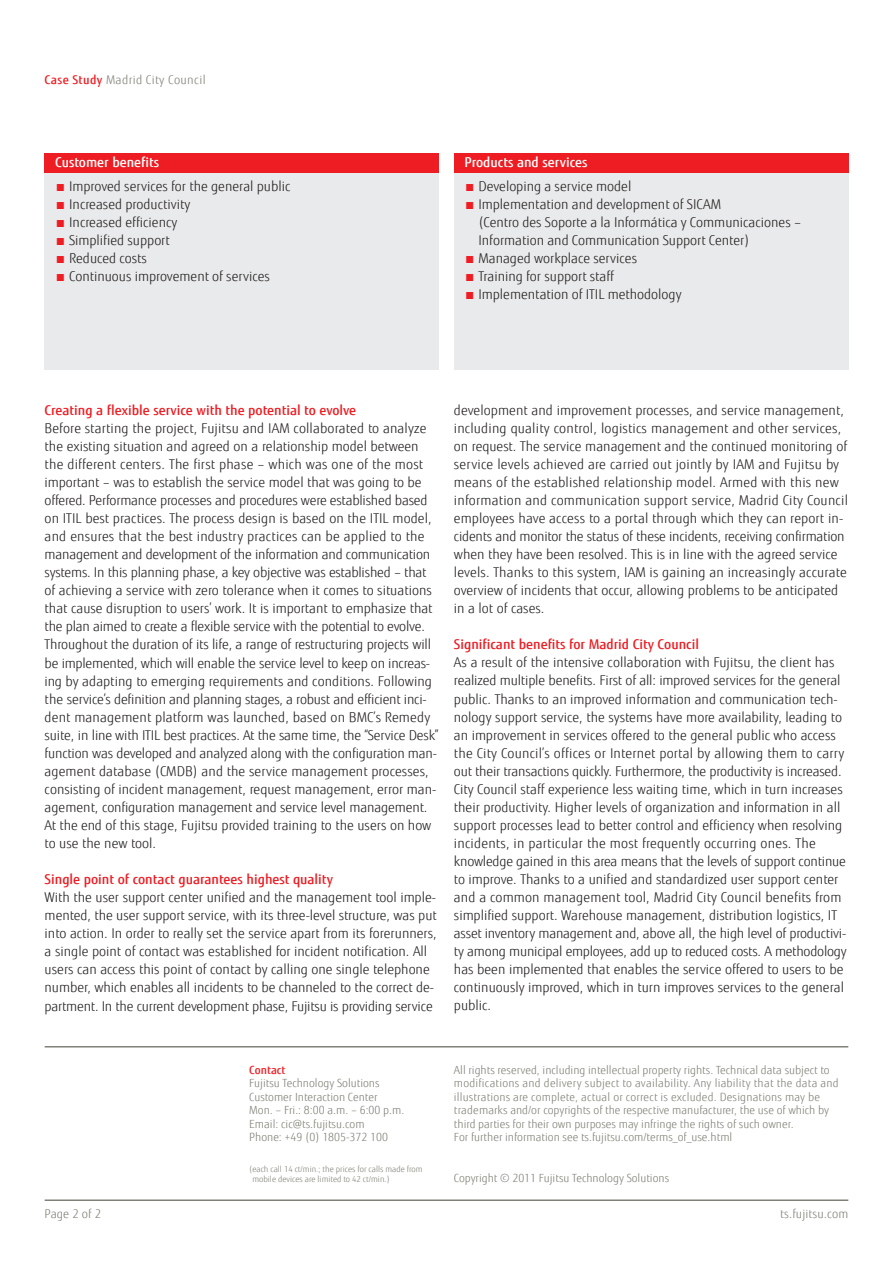
<style>
.page{position:relative;width:893px;height:1263px;background:#fff}
.page>*{position:absolute;margin:0;border:0;box-sizing:border-box;transform-origin:0 0}
.t1{font:300 13.5px/18px "Fujitsu Sans";color:#231f20}
.t2{font:500 13.5px "Fujitsu Sans";color:#ee1d23}
.t3{font:500 13.5px "Fujitsu Sans";color:#fff}
.t4{font:300 12px "Fujitsu Sans";letter-spacing:.025em;color:#818178}
.t5{font:300 11.25px/13.5px "Fujitsu Sans";color:#818178}
.t6{font:500 11.25px "Fujitsu Sans";color:#ee1d23}
.t7{font:300 8.25px/9.8px "Fujitsu Sans";color:#818178}
.s1{font-weight:500;color:#ee1d23}
.s2{color:#ee1d23}
</style>
<div class="page">
<div style="left:45px;top:153px;width:394px;height:217px;background:#e9eaeb"></div>
<div style="left:454px;top:153px;width:394px;height:217px;background:#e9eaeb"></div>
<hr style="left:45px;top:1046px;width:803px;height:1px;background:#818178">
<hr style="left:45px;top:1199px;width:803px;height:2px;background:#818178">
<div style="left:454px;top:153px;width:394px;height:19px;background:#ee1d23"></div>
<div style="left:45px;top:153px;width:394px;height:19px;background:#ee1d23"></div>
<p class="t4" style="left:45px;top:73px;width:163px"><span class="s1">Case Study</span> Madrid City Council</p>
<p class="t3" style="left:55px;top:154px;width:105px">Customer benefits</p>
<p class="t1" style="left:55px;top:177px;width:237px"><span class="s2">■</span> Improved services for the general public</p>
<p class="t1" style="left:55px;top:195px;width:136px"><span class="s2">■</span> Increased productivity</p>
<p class="t1" style="left:55px;top:213px;width:124px"><span class="s2">■</span> Increased efficiency</p>
<p class="t1" style="left:55px;top:231px;width:116px"><span class="s2">■</span> Simplified support</p>
<p class="t1" style="left:55px;top:249px;width:93px"><span class="s2">■</span> Reduced costs</p>
<p class="t1" style="left:55px;top:267px;width:216px"><span class="s2">■</span> Continuous improvement of services</p>
<p class="t3" style="left:465px;top:154px;width:124px">Products and services</p>
<p class="t1" style="left:465px;top:177px;width:168px"><span class="s2">■</span> Developing a service model</p>
<p class="t1" style="left:478px;top:195px;width:324px;text-indent:-14px"><span class="s2">■</span> Implementation and development of SICAM<br>(Centro des Soporte a la Informática y Communicaciones –<br>Information and Communication Support Center)</p>
<p class="t1" style="left:465px;top:249px;width:174px"><span class="s2">■</span> Managed workplace services</p>
<p class="t1" style="left:465px;top:267px;width:151px"><span class="s2">■</span> Training for support staff</p>
<p class="t1" style="left:465px;top:285px;width:218px"><span class="s2">■</span> Implementation of ITIL methodology</p>
<p class="t2" style="left:45px;top:402px;width:313px">Creating a flexible service with the potential to evolve</p>
<p class="t1" style="left:45px;top:419px;width:396px">Before starting the project, Fujitsu and IAM collaborated to analyze the existing situation and agreed on a relationship model between the different centers. The first phase – which was one of the most important – was to establish the service model that was going to be offered. Performance processes and procedures were established based on ITIL best practices. The process design is based on the ITIL model, and ensures that the best industry practices can be applied to the management and development of the information and communication systems. In this planning phase, a key objective was established – that of achieving a service with zero tolerance when it comes to situations that cause disruption to users’ work. It is important to emphasize that the plan aimed to create a flexible service with the potential to evolve.<br>Throughout the duration of its life, a range of restructuring projects will be implemented, which will enable the service level to keep on increas&shy;ing by adapting to emerging requirements and conditions. Following the service’s definition and planning stages, a robust and efficient inci&shy;dent management platform was launched, based on BMC’s Remedy suite, in line with ITIL best practices. At the same time, the “Service Desk” function was developed and analyzed along with the configuration man&shy;agement database (CMDB) and the service management processes, consisting of incident management, request management, error man&shy;agement, configuration management and service level management.<br>At the end of this stage, Fujitsu provided training to the users on how to use the new tool.</p>
<p class="t2" style="left:45px;top:871px;width:290px">Single point of contact guarantees highest quality</p>
<p class="t1" style="left:45px;top:889px;width:394px">With the user support center unified and the management tool imple&shy;mented, the user support service, with its three-level structure, was put into action. In order to really set the service apart from its forerunners, a single point of contact was established for incident notification. All users can access this point of contact by calling one single telephone number, which enables all incidents to be channeled to the correct de&shy;partment. In the current development phase, Fujitsu is providing service</p>
<p class="t1" style="left:454px;top:401px;width:396px">development and improvement processes, and service management, including quality control, logistics management and other services, on request. The service management and the continued monitoring of service levels achieved are carried out jointly by IAM and Fujitsu by means of the established relationship model. Armed with this new information and communication support service, Madrid City Council employees have access to a portal through which they can report in&shy;cidents and monitor the status of these incidents, receiving confirmation when they have been resolved. This is in line with the agreed service levels. Thanks to this system, IAM is gaining an increasingly accurate overview of incidents that occur, allowing problems to be anticipated in a lot of cases.</p>
<p class="t2" style="left:454px;top:636px;width:247px">Significant benefits for Madrid City Council</p>
<p class="t1" style="left:454px;top:654px;width:394px">As a result of the intensive collaboration with Fujitsu, the client has realized multiple benefits. First of all: improved services for the general public. Thanks to an improved information and communication tech&shy;nology support service, the systems have more availability, leading to an improvement in services offered to the general public who access the City Council’s offices or Internet portal by allowing them to carry out their transactions quickly. Furthermore, the productivity is increased.<br>City Council staff experience less waiting time, which in turn increases their productivity. Higher levels of organization and information in all support processes lead to better control and efficiency when resolving incidents, in particular the most frequently occurring ones. The knowledge gained in this area means that the levels of support continue to improve. Thanks to a unified and standardized user support center and a common management tool, Madrid City Council benefits from simplified support. Warehouse management, distribution logistics, IT asset inventory management and, above all, the high level of productivi&shy;ty among municipal employees, add up to reduced costs. A methodology has been implemented that enables the service offered to users to be continuously improved, which in turn improves services to the general public.</p>
<p class="t6" style="left:249px;top:1063px;width:38px">Contact</p>
<p class="t5" style="left:249px;top:1077px;width:157px">Fujitsu Technology Solutions<br>Customer Interaction Center<br>Mon. – Fri.: 8:00 a.m. – 6:00 p.m.<br>Email: cic@ts.fujitsu.com<br>Phone: +49 (0) 1805-372 100</p>
<p class="t7" style="left:252px;top:1164px;width:172px;text-indent:-3px">(each call 14 ct/min.; the prices for calls made from mobile devices are limited to 42 ct/min.)</p>
<p class="t5" style="left:454px;top:1063px;width:386px">All rights reserved, including intellectual property rights. Technical data subject to modifications and delivery subject to availability. Any liability that the data and illustrations are complete, actual or correct is excluded. Designations may be trademarks and/or copyrights of the respective manufacturer, the use of which by third parties for their own purposes may infringe the rights of such owner.<br>For further information see ts.fujitsu.com/terms_of_use.html</p>
<p class="t5" style="left:454px;top:1171px;width:217px">Copyright © 2011 Fujitsu Technology Solutions</p>
<p class="t4" style="left:45px;top:1207px;width:58px">Page 2 of 2</p>
<p class="t4" style="left:780px;top:1207px;width:70px">ts.fujitsu.com</p>
</div>
